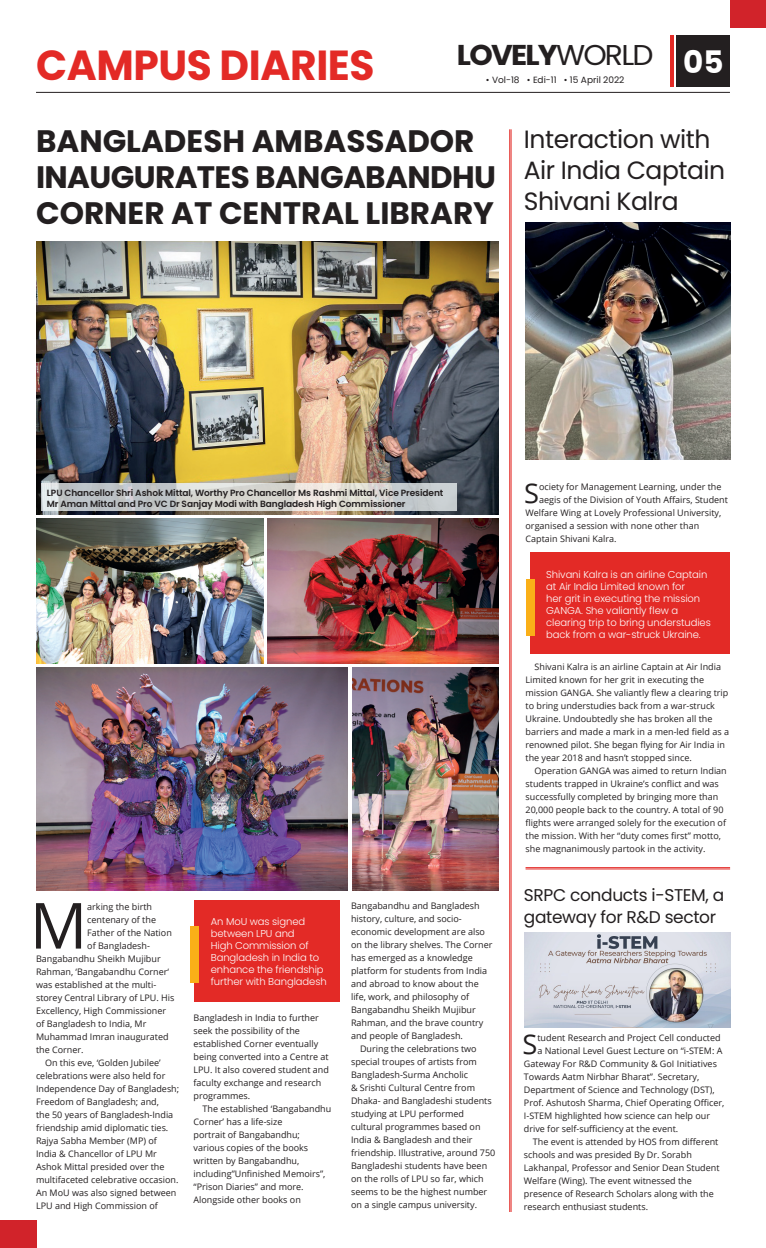
<style>
.page{position:relative;width:766px;height:1248px;background:#fff}
.page>*{position:absolute;margin:0;border:0;box-sizing:border-box;transform-origin:0 0}
.t1{font:63.6px "Open Sans";color:#231f20}
.t2{font:700 42px "Poppins";letter-spacing:-.01em;color:#e32a26}
.t3{font:700 31px/36px "Poppins";color:#231f20}
.t4{font:700 31px "Poppins";color:#fff}
.t5{font:700 28.7px "Poppins";letter-spacing:-.06em;color:#231f20;scale:1.04 1}
.t6{font:27.2px "Open Sans";color:#231f20}
.t7{font:25px/31px "Poppins";letter-spacing:-.02em;color:#231f20}
.t8{font:17px/22px "Poppins";letter-spacing:-.02em;color:#231f20}
.t9{font:300 10px/12px "Poppins";letter-spacing:-.01em;color:#fff}
.t10{font:9px/13px "Open Sans";color:#231f20}
.t11{font:600 9px/11px "Poppins";letter-spacing:-.01em;color:#231f20}
.t12{font:9px "Poppins";color:#231f20}
.s1{font-weight:400}
</style>
<div class="page">
<div style="left:729px;top:0;width:36px;height:27px;background:#d1232a"></div>
<div style="left:676px;top:36px;width:53px;height:51px;background:#231f20"></div>
<hr style="left:670px;top:36px;width:3px;height:51px;background:#e32a26">
<hr style="left:36px;top:92px;width:693px;height:1px;background:#231f20">
<img style="left:36px;top:242px;width:462px;height:272px">
<img style="left:525px;top:222px;width:204px;height:237px">
<hr style="left:509px;top:129px;width:1px;height:1083px;background:#e32a26">
<hr style="left:510px;top:129px;width:1px;height:1083px;background:#e32a26">
<hr style="left:525px;top:868px;width:204px;height:1px;background:#e32a26">
<hr style="left:525px;top:867px;width:204px;height:1px;background:#e32a26">
<img style="left:36px;top:518px;width:227px;height:145px">
<img style="left:267px;top:518px;width:231px;height:145px">
<img style="left:37px;top:667px;width:310px;height:223px">
<img style="left:352px;top:667px;width:146px;height:223px">
<img style="left:524px;top:932px;width:205px;height:96px">
<div style="left:194px;top:900px;width:146px;height:101px;background:#e32a26"></div>
<div style="left:190px;top:926px;width:9px;height:57px;background:#faaf18"></div>
<svg style="left:42px;top:483px;width:414px;height:28px"></svg>
<div style="left:0;top:1220px;width:36px;height:28px;background:#d1232a"></div>
<div style="left:530px;top:553px;width:199px;height:101px;background:#e32a26"></div>
<div style="left:525px;top:578px;width:9px;height:57px;background:#faaf18"></div>
<h3 class="t5" style="left:457px;top:38px;width:190px">LOVELY<span class="s1">WORLD</span></h3>
<h2 class="t2" style="left:36px;top:41px;width:340px">CAMPUS DIARIES</h2>
<h3 class="t4" style="left:683px;top:44px;width:42px">05</h3>
<p class="t12" style="left:486px;top:75px;width:140px">• Vol-18 • Edi-11 • 15 April 2022</p>
<h3 class="t3" style="left:36px;top:123px;width:461px">BANGLADESH AMBASSADOR<br>INAUGURATES BANGABANDHU<br>CORNER AT CENTRAL LIBRARY</h3>
<h3 class="t7" style="left:523px;top:124px;width:203px">Interaction with<br>Air India Captain<br>Shivani Kalra</h3>
<p class="t11" style="left:47px;top:487px;width:398px">LPU Chancellor Shri Ashok Mittal, Worthy Pro Chancellor Ms Rashmi Mittal, Vice President<br>Mr Aman Mittal and Pro VC Dr Sanjay Modi with Bangladesh High Commissioner</p>
<h1 class="t1" style="left:30px;top:882px;width:59px">M</h1>
<p class="t10" style="left:87px;top:899px;width:66px">arking the birth</p>
<p class="t10" style="left:87px;top:912px;width:70px">centenary of the</p>
<p class="t10" style="left:87px;top:925px;width:86px">Father of the Nation</p>
<p class="t10" style="left:87px;top:938px;width:64px">of Bangladesh-</p>
<p class="t10" style="left:36px;top:951px;width:126px">Bangabandhu Sheikh Mujibur</p>
<p class="t10" style="left:36px;top:964px;width:134px">Rahman, ‘Bangabandhu Corner‘</p>
<p class="t10" style="left:36px;top:977px;width:122px">was established at the multi-</p>
<p class="t10" style="left:36px;top:990px;width:140px">storey Central Library of LPU. His</p>
<p class="t10" style="left:36px;top:1003px;width:131px">Excellency, High Commissioner</p>
<p class="t10" style="left:36px;top:1016px;width:112px">of Bangladesh to India, Mr</p>
<p class="t10" style="left:36px;top:1029px;width:134px">Muhammad Imran inaugurated</p>
<p class="t10" style="left:36px;top:1042px;width:49px">the Corner.</p>
<p class="t10" style="left:45px;top:1055px;width:117px">On this eve, ‘Golden Jubilee’</p>
<p class="t10" style="left:36px;top:1068px;width:131px">celebrations were also held for</p>
<p class="t10" style="left:36px;top:1081px;width:145px">Independence Day of Bangladesh;</p>
<p class="t10" style="left:36px;top:1094px;width:124px">Freedom of Bangladesh; and,</p>
<p class="t10" style="left:36px;top:1107px;width:139px">the 50 years of Bangladesh-India</p>
<p class="t10" style="left:36px;top:1120px;width:134px">friendship amid diplomatic ties.</p>
<p class="t10" style="left:36px;top:1133px;width:122px">Rajya Sabha Member (MP) of</p>
<p class="t10" style="left:36px;top:1146px;width:122px">India &amp; Chancellor of LPU Mr</p>
<p class="t10" style="left:36px;top:1159px;width:130px">Ashok Mittal presided over the</p>
<p class="t10" style="left:36px;top:1172px;width:144px">multifaceted celebrative occasion.</p>
<p class="t10" style="left:36px;top:1185px;width:142px">An MoU was also signed between</p>
<p class="t10" style="left:36px;top:1198px;width:123px">LPU and High Commission of</p>
<p class="t9" style="left:211px;top:915px;width:117px">An MoU was signed between LPU and<br>High Commission of<br>Bangladesh in India to enhance the friendship further with Bangladesh</p>
<p class="t10" style="left:193px;top:1011px;width:137px">Bangladesh in India to further seek the possibility of the established Corner eventually being converted into a Centre at<br>LPU. It also covered student and faculty exchange and research programmes.</p>
<p class="t10" style="left:193px;top:1102px;width:139px;text-indent:9px">The established ‘Bangabandhu<br>Corner’ has a life-size<br>portrait of Bangabandhu; various copies of the books written by Bangabandhu, including”Unfinished Memoirs”, “Prison Diaries” and more.<br>Alongside other books on</p>
<p class="t10" style="left:351px;top:899px;width:130px">Bangabandhu and Bangladesh</p>
<p class="t10" style="left:351px;top:912px;width:112px">history, culture, and socio-</p>
<p class="t10" style="left:351px;top:925px;width:135px">economic development are also</p>
<p class="t10" style="left:351px;top:938px;width:143px">on the library shelves. The Corner</p>
<p class="t10" style="left:351px;top:951px;width:123px">has emerged as a knowledge</p>
<p class="t10" style="left:351px;top:964px;width:137px">platform for students from India</p>
<p class="t10" style="left:351px;top:977px;width:129px">and abroad to know about the</p>
<p class="t10" style="left:351px;top:990px;width:120px">life, work, and philosophy of</p>
<p class="t10" style="left:351px;top:1003px;width:126px">Bangabandhu Sheikh Mujibur</p>
<p class="t10" style="left:351px;top:1016px;width:134px">Rahman, and the brave country</p>
<p class="t10" style="left:351px;top:1029px;width:113px">and people of Bangladesh.</p>
<p class="t10" style="left:360px;top:1042px;width:118px">During the celebrations two</p>
<p class="t10" style="left:351px;top:1055px;width:127px">special troupes of artists from</p>
<p class="t10" style="left:351px;top:1068px;width:119px">Bangladesh-Surma Ancholic</p>
<p class="t10" style="left:351px;top:1081px;width:125px">&amp; Srishti Cultural Centre from</p>
<p class="t10" style="left:351px;top:1094px;width:142px">Dhaka- and Bangladeshi students</p>
<p class="t10" style="left:351px;top:1107px;width:114px">studying at LPU performed</p>
<p class="t10" style="left:351px;top:1120px;width:131px">cultural programmes based on</p>
<p class="t10" style="left:351px;top:1133px;width:123px">India &amp; Bangladesh and their</p>
<p class="t10" style="left:351px;top:1146px;width:146px">friendship. Illustrative, around 750</p>
<p class="t10" style="left:351px;top:1159px;width:138px">Bangladeshi students have been</p>
<p class="t10" style="left:351px;top:1172px;width:134px">on the rolls of LPU so far, which</p>
<p class="t10" style="left:351px;top:1185px;width:138px">seems to be the highest number</p>
<p class="t10" style="left:351px;top:1198px;width:127px">on a single campus university.</p>
<h3 class="t6" style="left:524px;top:475px;width:16px">S</h3>
<p class="t10" style="left:539px;top:480px;width:184px">ociety for Management Learning, under the</p>
<p class="t10" style="left:539px;top:493px;width:190px">aegis of the Division of Youth Affairs, Student</p>
<p class="t10" style="left:525px;top:506px;width:197px">Welfare Wing at Lovely Professional University,</p>
<p class="t10" style="left:525px;top:519px;width:175px">organised a session with none other than</p>
<p class="t10" style="left:525px;top:532px;width:92px">Captain Shivani Kalra.</p>
<p class="t9" style="left:546px;top:568px;width:166px">Shivani Kalra is an airline Captain at Air India Limited known for<br>her grit in executing the mission<br>GANGA. She valiantly flew a clearing trip to bring understudies back from a war-struck Ukraine.</p>
<p class="t10" style="left:525px;top:660px;width:205px;text-indent:9px">Shivani Kalra is an airline Captain at Air India Limited known for her grit in executing the mission GANGA. She valiantly flew a clearing trip to bring understudies back from a war-struck Ukraine. Undoubtedly she has broken all the barriers and made a mark in a men-led field as a renowned pilot. She began flying for Air India in the year 2018 and hasn’t stopped since.</p>
<p class="t10" style="left:525px;top:764px;width:203px;text-indent:9px">Operation GANGA was aimed to return Indian students trapped in Ukraine’s conflict and was successfully completed by bringing more than 20,000 people back to the country. A total of 90 flights were arranged solely for the execution of the mission. With her “duty comes first” motto, she magnanimously partook in the activity.</p>
<h3 class="t8" style="left:523px;top:884px;width:202px">SRPC conducts i-STEM, a gateway for R&amp;D sector</h3>
<h3 class="t6" style="left:522px;top:1026px;width:16px">S</h3>
<p class="t10" style="left:537px;top:1031px;width:185px">tudent Research and Project Cell conducted</p>
<p class="t10" style="left:537px;top:1044px;width:186px">a National Level Guest Lecture on “i-STEM: A</p>
<p class="t10" style="left:523px;top:1057px;width:194px">Gateway For R&amp;D Community &amp; GoI Initiatives</p>
<p class="t10" style="left:523px;top:1070px;width:177px">Towards Aatm Nirbhar Bharat”. Secretary,</p>
<p class="t10" style="left:523px;top:1083px;width:192px">Department of Science and Technology (DST),</p>
<p class="t10" style="left:523px;top:1096px;width:202px">Prof. Ashutosh Sharma, Chief Operating Officer,</p>
<p class="t10" style="left:523px;top:1109px;width:188px">I-STEM highlighted how science can help our</p>
<p class="t10" style="left:523px;top:1122px;width:156px">drive for self-sufficiency at the event.</p>
<p class="t10" style="left:532px;top:1135px;width:187px">The event is attended by HOS from different</p>
<p class="t10" style="left:523px;top:1148px;width:169px">schools and was presided By Dr. Sorabh</p>
<p class="t10" style="left:523px;top:1161px;width:197px">Lakhanpal, Professor and Senior Dean Student</p>
<p class="t10" style="left:523px;top:1174px;width:169px">Welfare (Wing). The event witnessed the</p>
<p class="t10" style="left:523px;top:1187px;width:191px">presence of Research Scholars along with the</p>
<p class="t10" style="left:523px;top:1200px;width:126px">research enthusiast students.</p>
</div>
